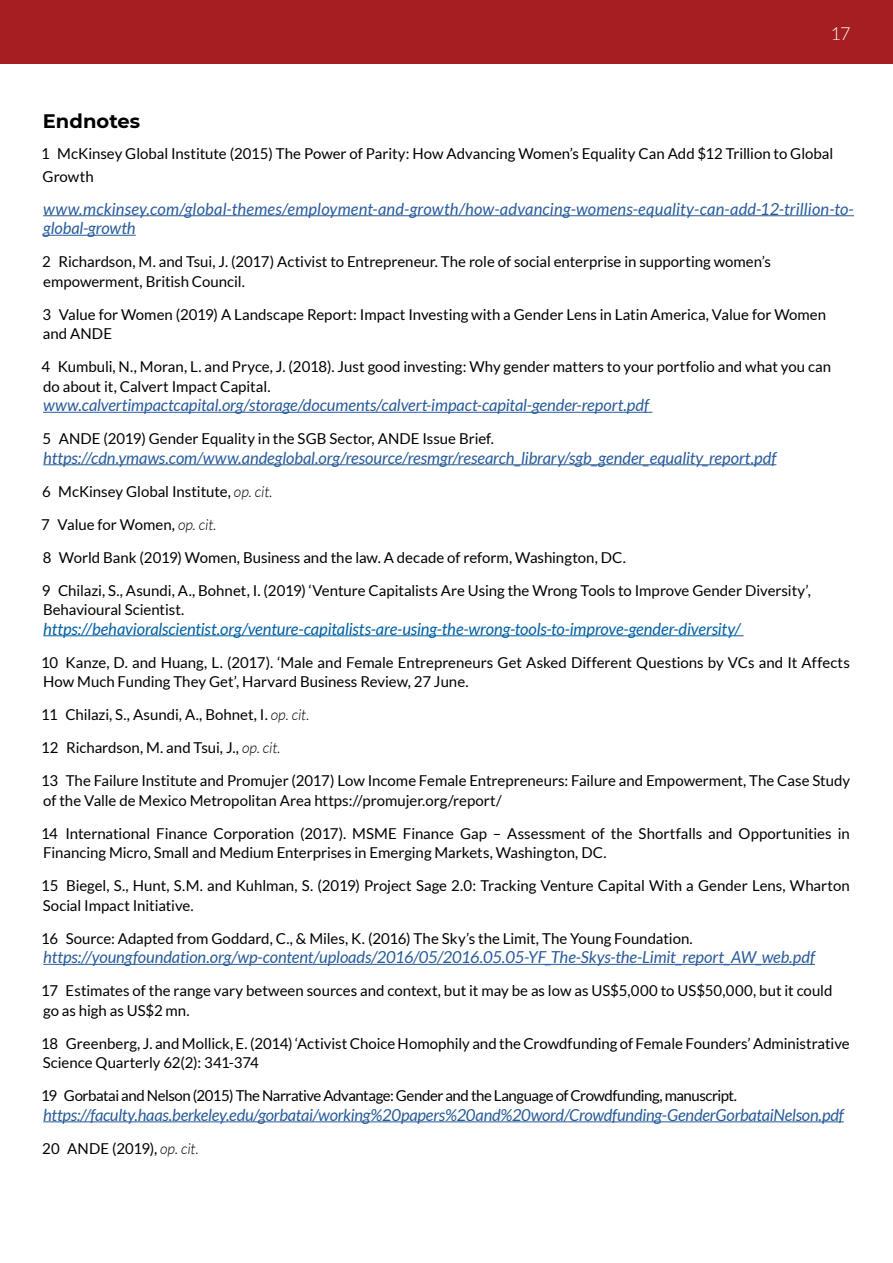
<style>
.page{position:relative;width:893px;height:1263px;background:#fff}
.page>*{position:absolute;margin:0;border:0;box-sizing:border-box;transform-origin:0 0}
.t1{font:700 19.5px "Montserrat";color:#000}
.t2{font:300 18px "Lato";color:#fff}
.t3{font:italic 16.5px/19.5px "Lato";letter-spacing:-.005em;color:#275b9b}
.t4{font:italic 16.5px "Lato";letter-spacing:-.01em;color:#005fa5}
.t5{font:15px/19.5px "Lato";letter-spacing:-.005em;color:#000}
.t6{font:15px "Lato";letter-spacing:-.03em;color:#000}
.s1{font-weight:300;font-style:italic}
</style>
<div class="page">
<div style="left:0;top:0;width:893px;height:63px;background:#a41e22"></div>
<hr style="left:43px;top:215px;width:811px;height:1px;background:#275b9b">
<hr style="left:43px;top:235px;width:93px;height:1px;background:#275b9b">
<hr style="left:43px;top:412px;width:609px;height:1px;background:#275b9b">
<hr style="left:43px;top:464px;width:733px;height:1px;background:#275b9b">
<hr style="left:43px;top:635px;width:701px;height:1px;background:#005fa5">
<hr style="left:43px;top:964px;width:772px;height:1px;background:#275b9b">
<hr style="left:43px;top:1121px;width:801px;height:1px;background:#275b9b">
<h1 class="t1" style="left:43px;top:107px;width:99px">Endnotes</h1>
<p class="t2" style="left:830px;top:24px;width:22px">17</p>
<p class="t5" style="left:41px;top:142px;width:794px;line-height:22.5px">1 McKinsey Global Institute (2015) The Power of Parity: How Advancing Women’s Equality Can Add $12 Trillion to Global<br>Growth</p>
<p class="t3" style="left:43px;top:199px;width:812px">www.mckinsey.com/global-themes/employment-and-growth/how-advancing-womens-equality-can-add-12-trillion-to&shy;global-growth</p>
<p class="t5" style="left:42px;top:252px;width:730px">2 Richardson, M. and Tsui, J. (2017) Activist to Entrepreneur. The role of social enterprise in supporting women’s empowerment, British Council.</p>
<p class="t5" style="left:42px;top:304px;width:785px">3 Value for Women (2019) A Landscape Report: Impact Investing with a Gender Lens in Latin America, Value for Women and ANDE</p>
<p class="t5" style="left:42px;top:357px;width:791px">4 Kumbuli, N., Moran, L. and Pryce, J. (2018). Just good investing: Why gender matters to your portfolio and what you can do about it, Calvert Impact Capital.</p>
<p class="t3" style="left:43px;top:396px;width:608px">www.calvertimpactcapital.org/storage/documents/calvert-impact-capital-gender-report.pdf</p>
<p class="t5" style="left:42px;top:429px;width:453px">5 ANDE (2019) Gender Equality in the SGB Sector, ANDE Issue Brief.</p>
<p class="t3" style="left:43px;top:448px;width:735px">https://cdn.ymaws.com/www.andeglobal.org/resource/resmgr/research_library/sgb_gender_equality_report.pdf</p>
<p class="t5" style="left:42px;top:481px;width:232px">6 McKinsey Global Institute, <span class="s1">op. cit.</span></p>
<p class="t5" style="left:41px;top:514px;width:177px">7 Value for Women, <span class="s1">op. cit.</span></p>
<p class="t5" style="left:43px;top:547px;width:585px">8 World Bank (2019) Women, Business and the law. A decade of reform, Washington, DC.</p>
<p class="t5" style="left:42px;top:580px;width:771px">9 Chilazi, S., Asundi, A., Bohnet, I. (2019) ‘Venture Capitalists Are Using the Wrong Tools to Improve Gender Diversity’,<br>Behavioural Scientist.</p>
<p class="t4" style="left:43px;top:619px;width:699px">https://behavioralscientist.org/venture-capitalists-are-using-the-wrong-tools-to-improve-gender-diversity/</p>
<p class="t5" style="left:41px;top:652px;width:810px">10 Kanze, D. and Huang, L. (2017). ‘Male and Female Entrepreneurs Get Asked Different Questions by VCs and It Affects<br>How Much Funding They Get’, Harvard Business Review, 27 June.</p>
<p class="t5" style="left:41px;top:705px;width:270px">11 Chilazi, S., Asundi, A., Bohnet, I. <span class="s1">op. cit.</span></p>
<p class="t5" style="left:41px;top:738px;width:241px">12 Richardson, M. and Tsui, J., <span class="s1">op. cit.</span></p>
<p class="t5" style="left:41px;top:771px;width:811px">13 The Failure Institute and Promujer (2017) Low Income Female Entrepreneurs: Failure and Empowerment, The Case Study of the Valle de Mexico Metropolitan Area https://promujer.org/report/</p>
<p class="t5" style="left:41px;top:823px;width:810px">14 International Finance Corporation (2017). MSME Finance Gap – Assessment of the Shortfalls and Opportunities in<br>Financing Micro, Small and Medium Enterprises in Emerging Markets, Washington, DC.</p>
<p class="t5" style="left:41px;top:876px;width:810px">15 Biegel, S., Hunt, S.M. and Kuhlman, S. (2019) Project Sage 2.0: Tracking Venture Capital With a Gender Lens, Wharton<br>Social Impact Initiative.</p>
<p class="t5" style="left:41px;top:928px;width:653px">16 Source: Adapted from Goddard, C., &amp; Miles, K. (2016) The Sky’s the Limit, The Young Foundation.</p>
<p class="t3" style="left:43px;top:948px;width:773px">https://youngfoundation.org/wp-content/uploads/2016/05/2016.05.05-YF_The-Skys-the-Limit_report_AW_web.pdf</p>
<p class="t5" style="left:41px;top:981px;width:793px">17 Estimates of the range vary between sources and context, but it may be as low as US$5,000 to US$50,000, but it could go as high as US$2 mn.</p>
<p class="t5" style="left:41px;top:1033px;width:810px">18 Greenberg, J. and Mollick, E. (2014) ‘Activist Choice Homophily and the Crowdfunding of Female Founders’ Administrative<br>Science Quarterly 62(2): 341-374</p>
<p class="t6" style="left:41px;top:1087px;width:697px">19 Gorbatai and Nelson (2015) The Narrative Advantage: Gender and the Language of Crowdfunding, manuscript.</p>
<p class="t3" style="left:43px;top:1105px;width:802px">https://faculty.haas.berkeley.edu/gorbatai/working%20papers%20and%20word/Crowdfunding-GenderGorbataiNelson.pdf</p>
<p class="t5" style="left:42px;top:1138px;width:158px">20 ANDE (2019), <span class="s1">op. cit.</span></p>
</div>
